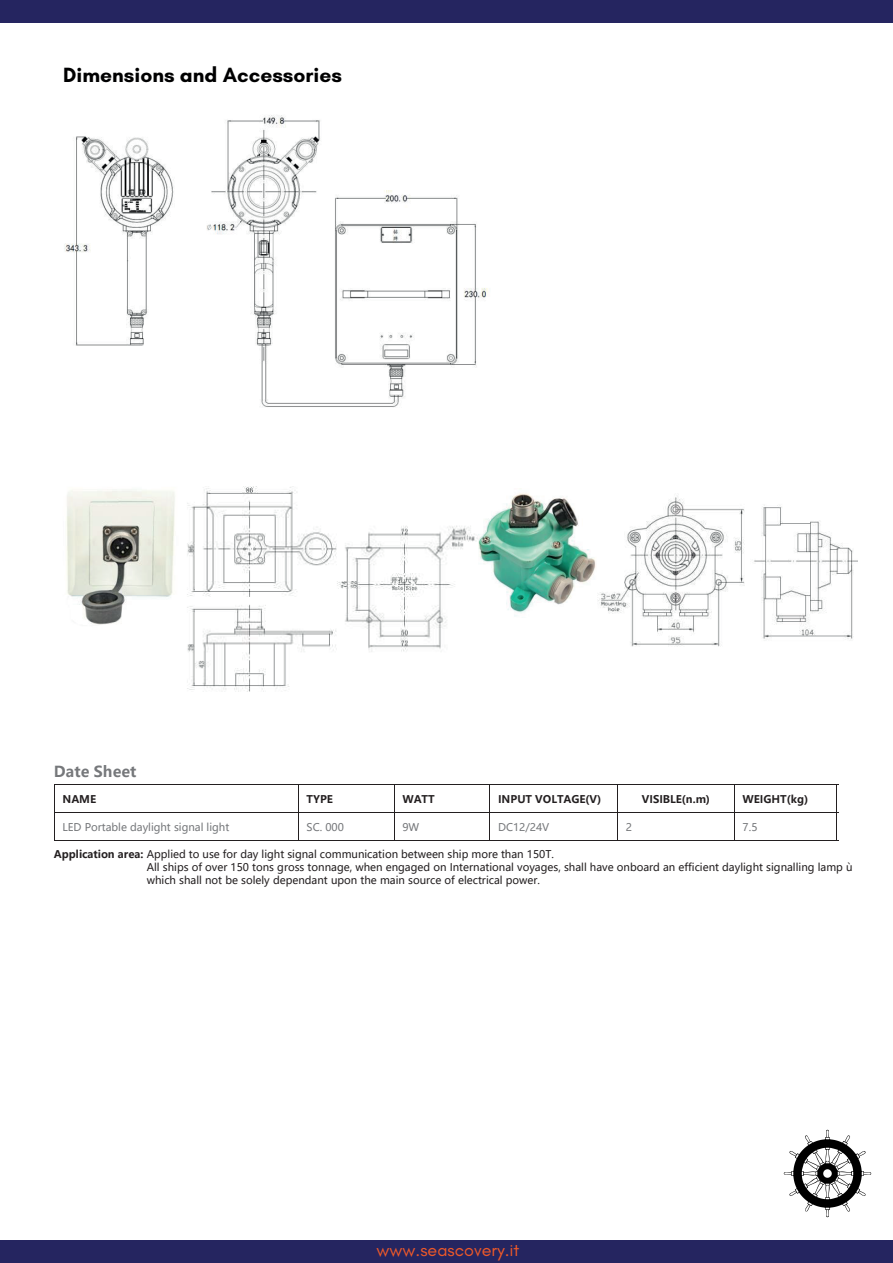
<style>
.page{position:relative;width:893px;height:1263px;background:#fff}
.page>*{position:absolute;margin:0;border:0;box-sizing:border-box;transform-origin:0 0}
.t1{font:700 21px "Glacial Indifference";color:#000001}
.t2{font:18px "Glacial Indifference";color:#ef5929}
.t3{font:700 15px "Microsoft Ya Hei";color:#76787b}
.t4{font:10.5px/12.6px "Microsoft Ya Hei";color:#231f20}
.t5{font:10.5px "Microsoft Ya Hei";color:#76787b}
.t6{font:700 10.5px "Microsoft Ya Hei";color:#231f20}
.s1{font-weight:700}
</style>
<div class="page">
<img style="left:64px;top:115px;width:424px;height:292px">
<img style="left:66px;top:489px;width:109px;height:136px">
<img style="left:477px;top:493px;width:119px;height:123px">
<img style="left:187px;top:487px;width:290px;height:204px">
<img style="left:598px;top:496px;width:260px;height:151px">
<hr style="left:55px;top:784px;width:243px;height:1px;background:#231f20">
<hr style="left:299px;top:784px;width:95px;height:1px;background:#231f20">
<hr style="left:395px;top:784px;width:95px;height:1px;background:#231f20">
<hr style="left:490px;top:784px;width:127px;height:1px;background:#231f20">
<hr style="left:618px;top:784px;width:116px;height:1px;background:#231f20">
<hr style="left:735px;top:784px;width:103px;height:1px;background:#231f20">
<hr style="left:55px;top:812px;width:243px;height:1px;background:#231f20">
<hr style="left:299px;top:812px;width:95px;height:1px;background:#231f20">
<hr style="left:395px;top:812px;width:95px;height:1px;background:#231f20">
<hr style="left:490px;top:812px;width:127px;height:1px;background:#231f20">
<hr style="left:618px;top:812px;width:116px;height:1px;background:#231f20">
<hr style="left:735px;top:812px;width:103px;height:1px;background:#231f20">
<svg style="left:54px;top:784px;width:1px;height:57px"></svg>
<hr style="left:55px;top:840px;width:243px;height:1px;background:#231f20">
<svg style="left:298px;top:784px;width:1px;height:57px"></svg>
<hr style="left:299px;top:840px;width:95px;height:1px;background:#231f20">
<svg style="left:394px;top:784px;width:1px;height:57px"></svg>
<hr style="left:395px;top:840px;width:95px;height:1px;background:#231f20">
<hr style="left:490px;top:840px;width:127px;height:1px;background:#231f20">
<svg style="left:617px;top:784px;width:1px;height:57px"></svg>
<hr style="left:618px;top:840px;width:116px;height:1px;background:#231f20">
<svg style="left:734px;top:784px;width:1px;height:57px"></svg>
<hr style="left:735px;top:840px;width:103px;height:1px;background:#231f20">
<div style="left:0;top:1240px;width:893px;height:23px;background:#252560"></div>
<div style="left:0;top:0;width:893px;height:22px;background:#252560"></div>
<svg style="left:836px;top:785px;width:1px;height:55px"></svg>
<img style="left:784px;top:1129px;width:88px;height:88px">
<h1 class="t1" style="left:63px;top:62px;width:280px">Dimensions and Accessories</h1>
<h3 class="t3" style="left:54px;top:761px;width:84px">Date Sheet</h3>
<p class="t6" style="left:62px;top:792px;width:35px">NAME</p>
<p class="t6" style="left:307px;top:792px;width:28px">TYPE</p>
<p class="t6" style="left:402px;top:792px;width:34px">WATT</p>
<p class="t6" style="left:498px;top:792px;width:105px">INPUT VOLTAGE(V)</p>
<p class="t6" style="left:642px;top:792px;width:70px">VISIBLE(n.m)</p>
<p class="t6" style="left:743px;top:792px;width:67px">WEIGHT(kg)</p>
<p class="t5" style="left:62px;top:820px;width:168px">LED Portable daylight signal light</p>
<p class="t5" style="left:307px;top:820px;width:39px">SC. 000</p>
<p class="t5" style="left:402px;top:820px;width:18px">9W</p>
<p class="t5" style="left:498px;top:820px;width:53px">DC12/24V</p>
<p class="t5" style="left:626px;top:820px;width:8px">2</p>
<p class="t5" style="left:743px;top:820px;width:16px">7.5</p>
<p class="t4" style="left:147px;top:848px;width:707px;text-indent:-93px"><span class="s1">Application area:</span> Applied to use for day light signal communication between ship more than 150T.<br>All ships of over 150 tons gross tonnage, when engaged on International voyages, shall have onboard an efficient daylight signalling lamp ù which shall not be solely dependant upon the main source of electrical power.</p>
<h2 class="t2" style="left:377px;top:1239px;width:144px">www.seascovery.it</h2>
</div>
